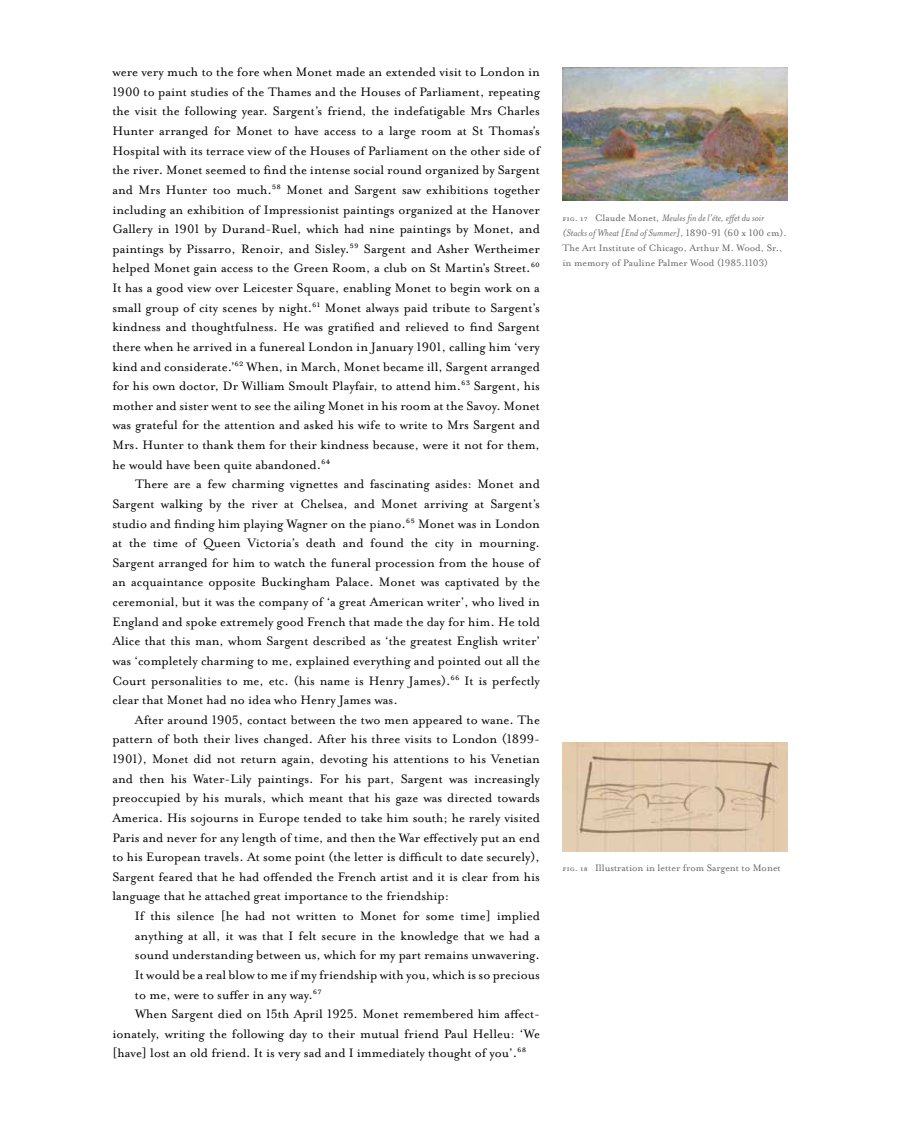
<style>
.page{position:relative;width:900px;height:1125px;background:#fff}
.page>*{position:absolute;margin:0;border:0;box-sizing:border-box;transform-origin:0 0}
.t1{font:14px/19.6px "Mrs Eaves Roman Lining";color:#000;text-align:justify}
.t2{font:10.75px/14.9px "Mrs Eaves Roman Lining";color:#636466}
.t3{font:italic 10.75px/14.9px "Mrs Eaves";color:#636466}
.s1{font-family:"Mrs Eaves All Petite Caps";font-style:normal}
.s2{font-family:"Mrs Eaves Roman Lining";font-style:normal}
.s3{font-family:"Mrs Eaves All Petite Caps"}
</style>
<div class="page">
<img style="left:562px;top:742px;width:226px;height:109px">
<img style="left:562px;top:68px;width:226px;height:133px">
<p class="t1" style="left:112px;top:62px;width:429px">were very much to the fore when Monet made an extended visit to London in 1900 to paint studies of the Thames and the Houses of Parliament, repeating the visit the following year. Sargent’s friend, the indefatigable Mrs Charles Hunter arranged for Monet to have access to a large room at St Thomas’s Hospital with its terrace view of the Houses of Parliament on the other side of the river. Monet seemed to find the intense social round organized by Sargent and Mrs Hunter too much.<sup>58</sup> Monet and Sargent saw exhibitions together including an exhibition of Impressionist paintings organized at the Hanover Gallery in 1901 by Durand-Ruel, which had nine paintings by Monet, and paintings by Pissarro, Renoir, and Sisley.<sup>59</sup> Sargent and Asher Wertheimer helped Monet gain access to the Green Room, a club on St Martin’s Street.<sup>60<br></sup>It has a good view over Leicester Square, enabling Monet to begin work on a small group of city scenes by night.<sup>61</sup> Monet always paid tribute to Sargent’s kindness and thoughtfulness. He was gratified and relieved to find Sargent there when he arrived in a funereal London in January 1901, calling him ‘very kind and considerate.’<sup>62</sup> When, in March, Monet became ill, Sargent arranged for his own doctor, Dr William Smoult Playfair, to attend him.<sup>63</sup> Sargent, his mother and sister went to see the ailing Monet in his room at the Savoy. Monet was grateful for the attention and asked his wife to write to Mrs Sargent and Mrs. Hunter to thank them for their kindness because, were it not for them, he would have been quite abandoned.<sup>64</sup></p>
<p class="t1" style="left:112px;top:474px;width:429px;text-indent:23px">There are a few charming vignettes and fascinating asides: Monet and Sargent walking by the river at Chelsea, and Monet arriving at Sargent’s studio and finding him playing Wagner on the piano.<sup>65</sup> Monet was in London at the time of Queen Victoria’s death and found the city in mourning.<br>Sargent arranged for him to watch the funeral procession from the house of an acquaintance opposite Buckingham Palace. Monet was captivated by the ceremonial, but it was the company of ‘a great American writer’, who lived in England and spoke extremely good French that made the day for him. He told Alice that this man, whom Sargent described as ‘the greatest English writer’ was ‘completely charming to me, explained everything and pointed out all the Court personalities to me, etc. (his name is Henry James).<sup>66</sup> It is perfectly clear that Monet had no idea who Henry James was.</p>
<p class="t1" style="left:112px;top:710px;width:429px;text-indent:22px">After around 1905, contact between the two men appeared to wane. The pattern of both their lives changed. After his three visits to London (1899- 1901), Monet did not return again, devoting his attentions to his Venetian and then his Water-Lily paintings. For his part, Sargent was increasingly preoccupied by his murals, which meant that his gaze was directed towards America. His sojourns in Europe tended to take him south; he rarely visited Paris and never for any length of time, and then the War effectively put an end to his European travels. At some point (the letter is difficult to date securely), Sargent feared that he had offended the French artist and it is clear from his language that he attached great importance to the friendship:</p>
<p class="t1" style="left:135px;top:906px;width:406px">If this silence [he had not written to Monet for some time] implied</p>
<p class="t1" style="left:135px;top:926px;width:407px">anything at all, it was that I felt secure in the knowledge that we had a</p>
<p class="t1" style="left:135px;top:946px;width:406px">sound understanding between us, which for my part remains unwavering.</p>
<p class="t1" style="left:135px;top:965px;width:406px">It would be a real blow to me if my friendship with you, which is so precious</p>
<p class="t1" style="left:135px;top:985px;width:188px">to me, were to suffer in any way.<sup>67</sup></p>
<p class="t1" style="left:135px;top:1004px;width:407px">When Sargent died on 15th April 1925. Monet remembered him affect-</p>
<p class="t1" style="left:112px;top:1024px;width:429px">ionately, writing the following day to their mutual friend Paul Helleu: ‘We</p>
<p class="t1" style="left:112px;top:1044px;width:415px">[have] lost an old friend. It is very sad and I immediately thought of you’.<sup>68</sup></p>
<p class="t3" style="left:562px;top:211px;width:226px"><span class="s1">fig. 17</span> <span class="s2">Claude Monet,</span> Meules fin de l’éte, effet du soir (Stacks of Wheat [End of Summer]<span class="s2">, 1890-91 (60 x 100 cm).</span></p>
<p class="t2" style="left:562px;top:241px;width:222px">The Art Institute of Chicago, Arthur M. Wood, Sr., in memory of Pauline Palmer Wood (1985.1103)</p>
<p class="t2" style="left:562px;top:861px;width:220px"><span class="s3">fig. 18</span> Illustration in letter from Sargent to Monet</p>
</div>
